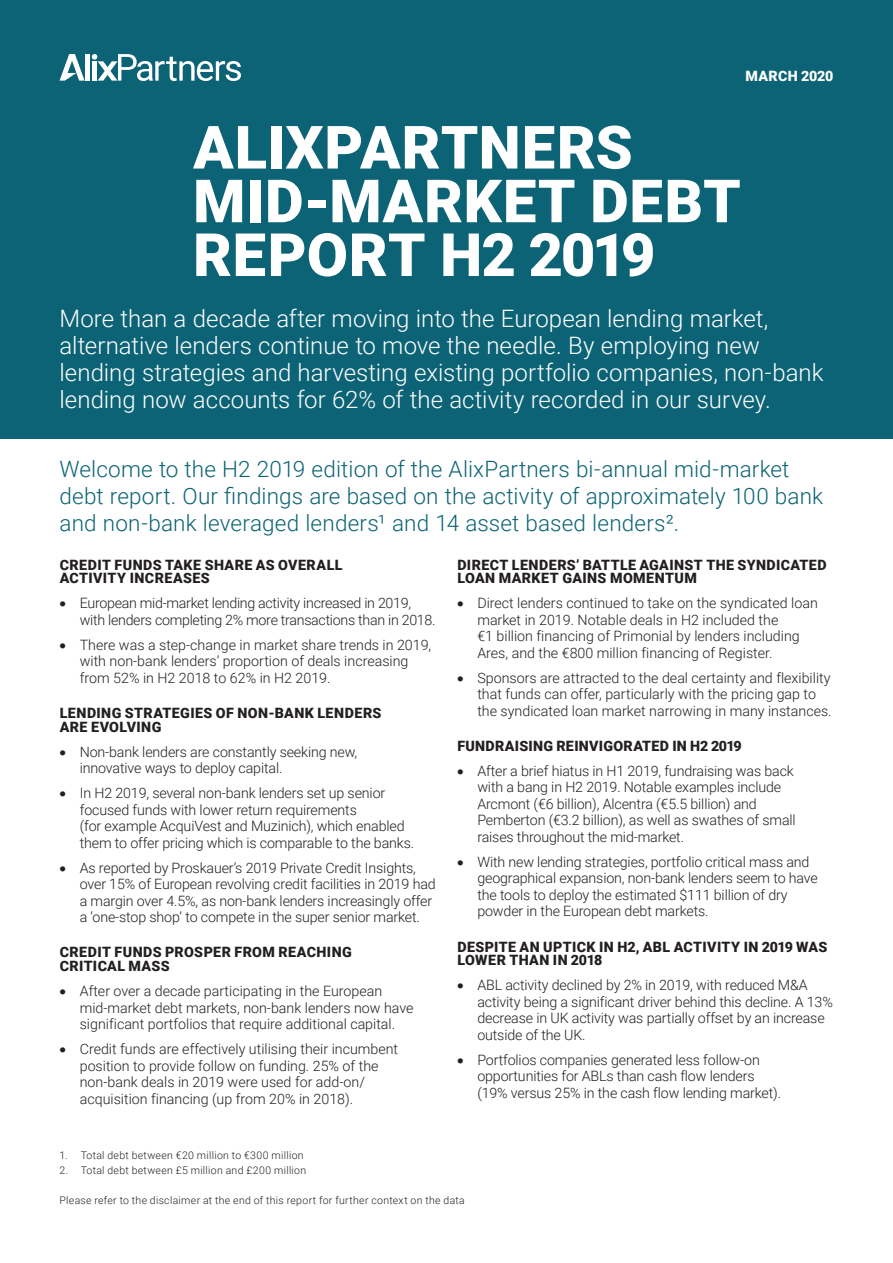
<style>
.page{position:relative;width:893px;height:1263px;background:#fff}
.page>*{position:absolute;margin:0;border:0;box-sizing:border-box;transform-origin:0 0}
.t1{font:900 59.7px/53.7px "Roboto";letter-spacing:.01em;color:#fff}
.t2{font:300 24px/27px "Roboto";color:#fff}
.t3{font:300 22.5px/27px "Roboto";letter-spacing:.005em;color:#0c6375}
.t4{font:300 14.25px/16.5px "Roboto";letter-spacing:-.01em;color:#231f20}
.t5{font:900 14.25px/13.8px "Roboto";letter-spacing:.025em;color:#231f20}
.t6{font:900 14.25px "Roboto";letter-spacing:.015em;color:#fff}
.t7{font:300 10.5px "Roboto";letter-spacing:.03em;color:#231f20}
</style>
<div class="page">
<div style="left:0;top:0;width:893px;height:439px;background:#0c6375"></div>
<svg style="left:92px;top:54px;width:149px;height:27px"></svg>
<div style="left:85px;top:54px;width:5px;height:27px;background:#fff"></div>
<div style="left:92px;top:61px;width:5px;height:20px;background:#fff"></div>
<svg style="left:60px;top:54px;width:25px;height:27px"></svg>
<p class="t6" style="left:745px;top:66px;width:90px">MARCH 2020</p>
<h1 class="t1" style="left:193px;top:118px;width:549px">ALIXPARTNERS<br>MID-MARKET DEBT<br>REPORT H2 2019</h1>
<p class="t2" style="left:60px;top:304px;width:765px">More than a decade after moving into the European lending market, alternative lenders continue to move the needle. By employing new lending strategies and harvesting existing portfolio companies, non-bank lending now accounts for 62% of the activity recorded in our survey.</p>
<h3 class="t3" style="left:60px;top:454px;width:765px">Welcome to the H2 2019 edition of the AlixPartners bi-annual mid-market debt report. Our findings are based on the activity of approximately 100 bank and non-bank leveraged lenders¹ and 14 asset based lenders².</h3>
<p class="t5" style="left:457px;top:557px;width:371px">DIRECT LENDERS’ BATTLE AGAINST THE SYNDICATED<br>LOAN MARKET GAINS MOMENTUM</p>
<p class="t4" style="left:477px;top:594px;width:342px;text-indent:-20px">• Direct lenders continued to take on the syndicated loan market in 2019. Notable deals in H2 included the<br>€1 billion financing of Primonial by lenders including Ares, and the €800 million financing of Register.</p>
<p class="t4" style="left:477px;top:669px;width:356px;text-indent:-20px">• Sponsors are attracted to the deal certainty and flexibility that funds can offer, particularly with the pricing gap to the syndicated loan market narrowing in many instances.</p>
<p class="t5" style="left:457px;top:738px;width:286px">FUNDRAISING REINVIGORATED IN H2 2019</p>
<p class="t4" style="left:477px;top:762px;width:320px;text-indent:-20px">• After a brief hiatus in H1 2019, fundraising was back with a bang in H2 2019. Notable examples include Arcmont (€6 billion), Alcentra (€5.5 billion) and Pemberton (€3.2 billion), as well as swathes of small raises throughout the mid-market.</p>
<p class="t4" style="left:477px;top:853px;width:342px;text-indent:-20px">• With new lending strategies, portfolio critical mass and geographical expansion, non-bank lenders seem to have the tools to deploy the estimated $111 billion of dry powder in the European debt markets.</p>
<p class="t5" style="left:457px;top:939px;width:371px">DESPITE AN UPTICK IN H2, ABL ACTIVITY IN 2019 WAS<br>LOWER THAN IN 2018</p>
<p class="t4" style="left:477px;top:976px;width:357px;text-indent:-20px">• ABL activity declined by 2% in 2019, with reduced M&amp;A activity being a significant driver behind this decline. A 13% decrease in UK activity was partially offset by an increase outside of the UK.</p>
<p class="t4" style="left:477px;top:1051px;width:305px;text-indent:-20px">• Portfolios companies generated less follow-on opportunities for ABLs than cash flow lenders (19% versus 25% in the cash flow lending market).</p>
<p class="t5" style="left:60px;top:557px;width:284px">CREDIT FUNDS TAKE SHARE AS OVERALL<br>ACTIVITY INCREASES</p>
<p class="t4" style="left:80px;top:594px;width:357px;text-indent:-20px">• European mid-market lending activity increased in 2019, with lenders completing 2% more transactions than in 2018.</p>
<p class="t4" style="left:80px;top:636px;width:353px;text-indent:-20px">• There was a step-change in market share trends in 2019, with non-bank lenders’ proportion of deals increasing from 52% in H2 2018 to 62% in H2 2019.</p>
<p class="t5" style="left:60px;top:705px;width:323px">LENDING STRATEGIES OF NON-BANK LENDERS<br>ARE EVOLVING</p>
<p class="t4" style="left:80px;top:743px;width:279px;text-indent:-20px">• Non-bank lenders are constantly seeking new, innovative ways to deploy capital.</p>
<p class="t4" style="left:80px;top:784px;width:336px;text-indent:-20px">• In H2 2019, several non-bank lenders set up senior focused funds with lower return requirements<br>(for example AcquiVest and Muzinich), which enabled them to offer pricing which is comparable to the banks.</p>
<p class="t4" style="left:80px;top:859px;width:358px;text-indent:-20px">• As reported by Proskauer’s 2019 Private Credit Insights, over 15% of European revolving credit facilities in 2019 had a margin over 4.5%, as non-bank lenders increasingly offer a ‘one-stop shop’ to compete in the super senior market.</p>
<p class="t5" style="left:60px;top:945px;width:294px">CREDIT FUNDS PROSPER FROM REACHING<br>CRITICAL MASS</p>
<p class="t4" style="left:80px;top:982px;width:335px;text-indent:-20px">• After over a decade participating in the European mid-market debt markets, non-bank lenders now have significant portfolios that require additional capital.</p>
<p class="t4" style="left:80px;top:1040px;width:320px;text-indent:-20px">• Credit funds are effectively utilising their incumbent position to provide follow on funding. 25% of the non-bank deals in 2019 were used for add-on/ acquisition financing (up from 20% in 2018).</p>
<p class="t7" style="left:60px;top:1148px;width:246px">1. Total debt between €20 million to €300 million</p>
<p class="t7" style="left:60px;top:1163px;width:248px">2. Total debt between £5 million and £200 million</p>
<p class="t7" style="left:60px;top:1193px;width:407px">Please refer to the disclaimer at the end of this report for further context on the data</p>
</div>
